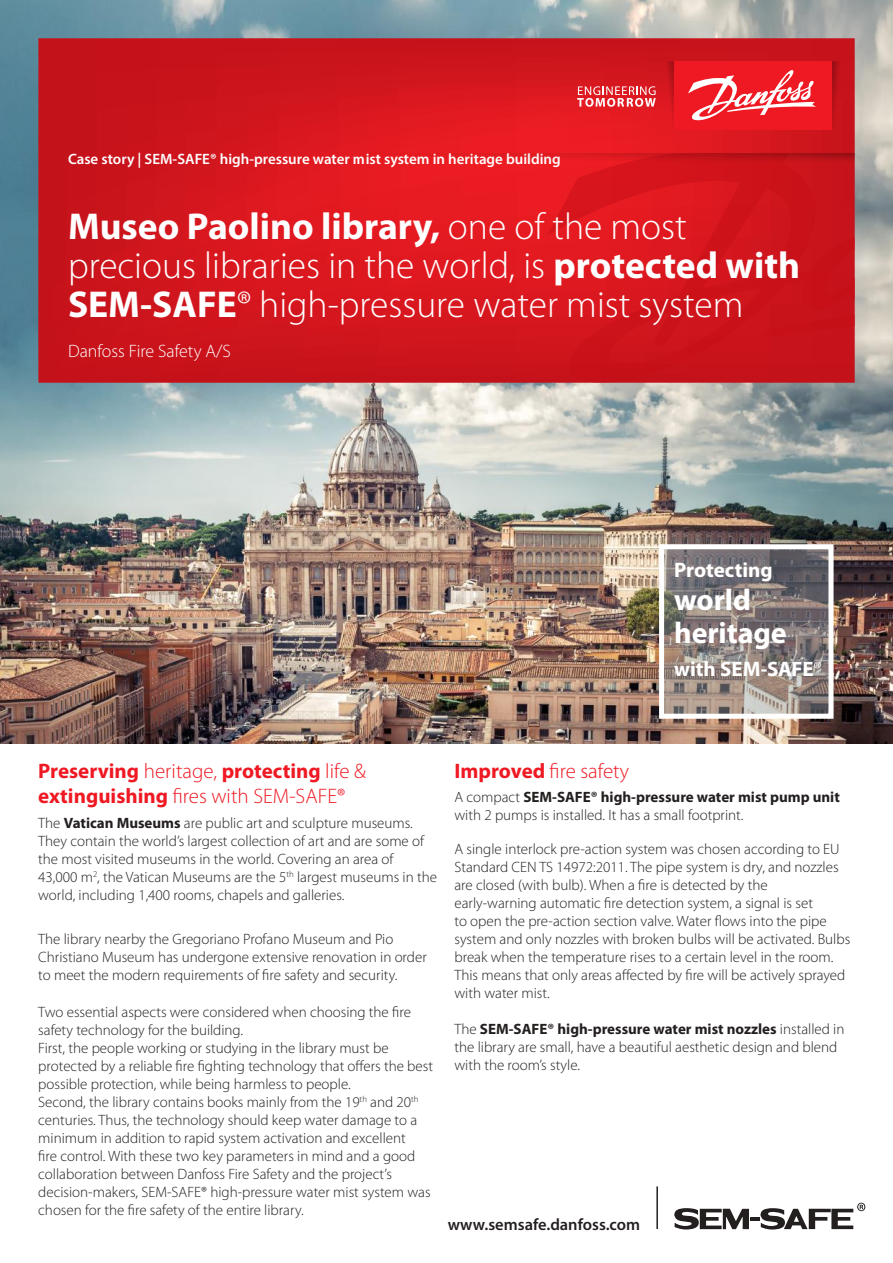
<style>
.page{position:relative;width:893px;height:1263px;background:#fff}
.page>*{position:absolute;margin:0;border:0;box-sizing:border-box;transform-origin:0 0}
.t1{font:300 37.5px/39px "Myriad Pro";color:#fff}
.t2{font:700 30px/33px "Myriad Pro";letter-spacing:-.005em;color:#fff}
.t3{font:700 21px/25.2px "Myriad Pro";color:#ef1923}
.t4{font:700 21px "Myriad Pro";letter-spacing:-.005em;color:#fff}
.t5{font:300 21px "Myriad Pro";color:#ef1923}
.t6{font:300 18px "Myriad Pro";color:#fff}
.t7{font:600 16.5px "Myriad Pro";color:#241f1f}
.t8{font:300 15px/18px "Myriad Pro";color:#241f1f}
.t9{font:600 15px "Myriad Pro";color:#fff}
.s1{font-weight:700}
.s2{font-weight:300}
</style>
<div class="page">
<img style="left:0;top:0;width:893px;height:743px">
<svg style="left:38px;top:38px;width:817px;height:345px;background:#d3161d"></svg>
<svg style="left:547px;top:166px;width:308px;height:217px;background:#d1151c"></svg>
<hr style="left:656px;top:1186px;width:2px;height:43px;background:#241f1f">
<svg style="left:674px;top:1203px;width:191px;height:26px"></svg>
<svg style="left:659px;top:544px;width:174px;height:175px;background:#918988"></svg>
<svg style="left:832px;top:61px;width:12px;height:69px"></svg>
<svg style="left:358px;top:153px;width:497px;height:13px;background:#d6171d"></svg>
<div style="left:674px;top:61px;width:158px;height:69px;background:#ef1923"></div>
<svg style="left:577px;top:61px;width:97px;height:69px;background:#dd2b32"></svg>
<svg style="left:688px;top:70px;width:128px;height:51px"></svg>
<p class="t9" style="left:68px;top:150px;width:494px">Case story | SEM-SAFE® high-pressure water mist system in heritage building</p>
<h1 class="t1" style="left:68px;top:207px;width:734px"><span class="s1">Museo Paolino library,</span> one of the most precious libraries in the world, is <span class="s1">protected with<br>SEM-SAFE</span>® high-pressure water mist system</h1>
<p class="t6" style="left:68px;top:341px;width:164px">Danfoss Fire Safety A/S</p>
<h3 class="t4" style="left:674px;top:557px;width:100px">Protecting</h3>
<h2 class="t2" style="left:674px;top:583px;width:114px">world heritage</h2>
<h3 class="t4" style="left:674px;top:656px;width:149px">with SEM-SAFE<span class="s2">®</span></h3>
<h3 class="t3" style="left:38px;top:757px;width:329px">Preserving <span class="s2">heritage,</span> protecting <span class="s2">life &amp; </span>extinguishing <span class="s2">fires with SEM-SAFE®</span></h3>
<p class="t8" style="left:38px;top:814px;width:400px">The <span class="s1">Vatican Museums</span> are public art and sculpture museums.<br>They contain the world’s largest collection of art and are some of the most visited museums in the world. Covering an area of<br>43,000 m<sup>2</sup>, the Vatican Museums are the 5<sup>th</sup> largest museums in the world, including 1,400 rooms, chapels and galleries.</p>
<p class="t8" style="left:38px;top:930px;width:390px">The library nearby the Gregoriano Profano Museum and Pio<br>Christiano Museum has undergone extensive renovation in order to meet the modern requirements of fire safety and security.</p>
<p class="t8" style="left:38px;top:1003px;width:396px">Two essential aspects were considered when choosing the fire safety technology for the building.<br>First, the people working or studying in the library must be protected by a reliable fire fighting technology that offers the best possible protection, while being harmless to people.<br>Second, the library contains books mainly from the 19<sup>th</sup> and 20<sup>th </sup>centuries. Thus, the technology should keep water damage to a minimum in addition to rapid system activation and excellent<br>fire control. With these two key parameters in mind and a good collaboration between Danfoss Fire Safety and the project’s decision-makers, SEM-SAFE® high-pressure water mist system was chosen for the fire safety of the entire library.</p>
<h3 class="t5" style="left:454px;top:759px;width:176px"><span class="s1">Improved</span> fire safety</h3>
<p class="t8" style="left:454px;top:788px;width:387px">A compact <span class="s1">SEM-SAFE® high-pressure water mist pump unit </span>with 2 pumps is installed. It has a small footprint.</p>
<p class="t8" style="left:454px;top:840px;width:397px">A single interlock pre-action system was chosen according to EU Standard CEN TS 14972:2011. The pipe system is dry, and nozzles are closed (with bulb). When a fire is detected by the early-warning automatic fire detection system, a signal is set<br>to open the pre-action section valve. Water flows into the pipe system and only nozzles with broken bulbs will be activated. Bulbs break when the temperature rises to a certain level in the room.<br>This means that only areas affected by fire will be actively sprayed with water mist.</p>
<p class="t8" style="left:454px;top:1020px;width:391px">The <span class="s1">SEM-SAFE® high-pressure water mist nozzles</span> installed in the library are small, have a beautiful aesthetic design and blend with the room’s style.</p>
<p class="t7" style="left:448px;top:1213px;width:194px">www.semsafe.danfoss.com</p>
</div>
